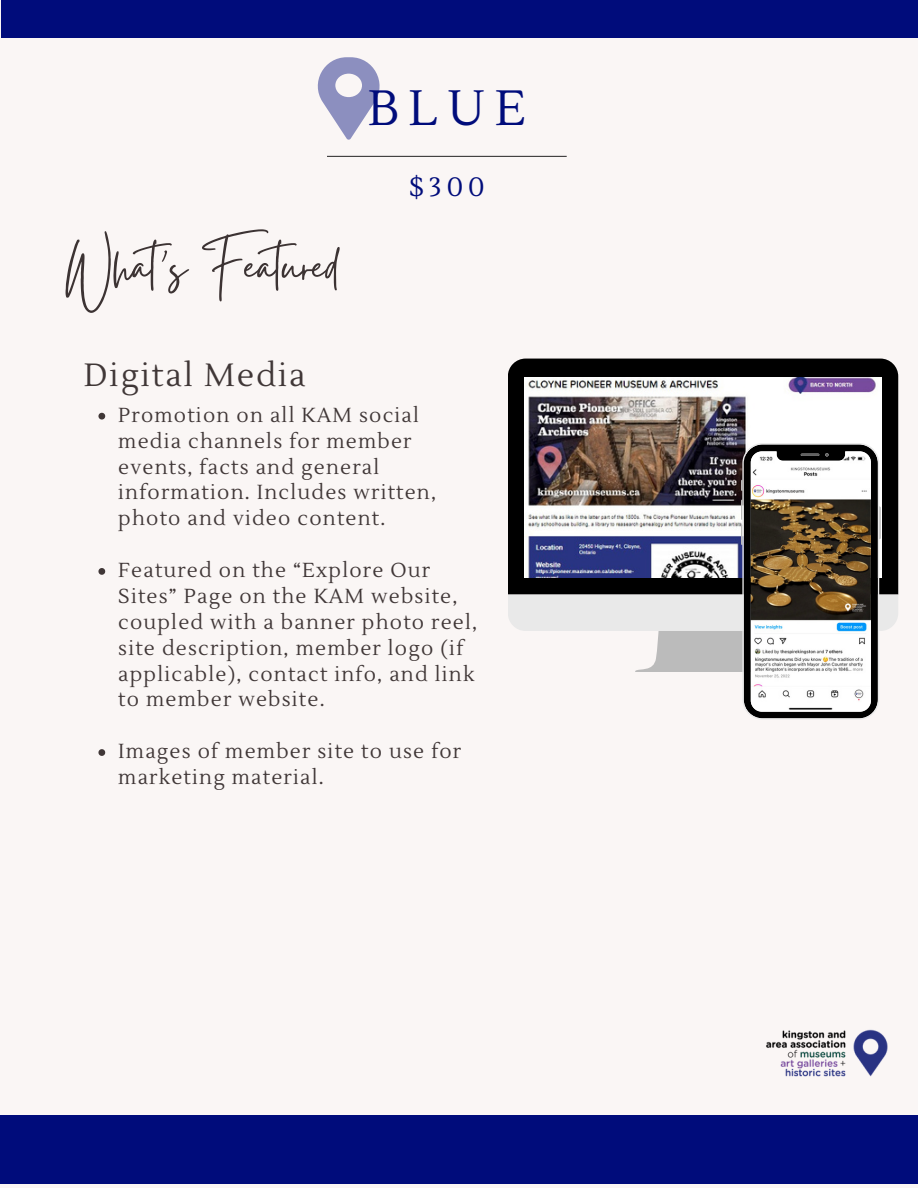
<style>
.page{position:relative;width:918px;height:1188px;background:#faf6f5}
.page>*{position:absolute;margin:0;border:0;box-sizing:border-box;transform-origin:0 0}
.t1{font:60.45px "Gistesy";color:#3c3333}
.t2{font:49.5px "Lustria";color:#000c7b}
.t3{font:32.1px "Lustria";letter-spacing:.06em;color:#403737}
.t4{font:26.55px "Lustria";color:#000c7b}
.t5{font:20.25px/25.8px "Lustria";letter-spacing:.06em;color:#403737}
</style>
<div class="page">
<div style="left:1px;top:0;width:917px;height:38px;background:#000c7b"></div>
<hr style="left:327px;top:156px;width:240px;height:1px;background:#3b3a3a">
<div style="left:0;top:1115px;width:918px;height:69px;background:#000c7b"></div>
<div style="left:508px;top:359px;width:390px;height:84px;background:#000"></div>
<img style="left:524px;top:377px;width:357px;height:66px">
<img style="left:508px;top:443px;width:390px;height:277px">
<img style="left:766px;top:1029px;width:122px;height:48px">
<svg style="left:98px;top:413px;width:7px;height:7px"></svg>
<svg style="left:98px;top:568px;width:7px;height:7px"></svg>
<svg style="left:98px;top:749px;width:7px;height:7px"></svg>
<svg style="left:318px;top:57px;width:62px;height:83px"></svg>
<p class="t2" style="left:368px;top:77px;width:160px">BLUE</p>
<p class="t1" style="left:66px;top:224px;width:274px">What’s Featured</p>
<p class="t4" style="left:409px;top:171px;width:77px">$300</p>
<p class="t3" style="left:84px;top:356px;width:223px">Digital Media</p>
<p class="t5" style="left:118px;top:403px;width:319px">Promotion on all KAM social media channels for member events, facts and general information. Includes written, photo and video content.</p>
<p class="t5" style="left:118px;top:558px;width:360px">Featured on the “Explore Our<br>Sites” Page on the KAM website, coupled with a banner photo reel, site description, member logo (if applicable), contact info, and link to member website.</p>
<p class="t5" style="left:118px;top:739px;width:344px">Images of member site to use for marketing material.</p>
</div>
